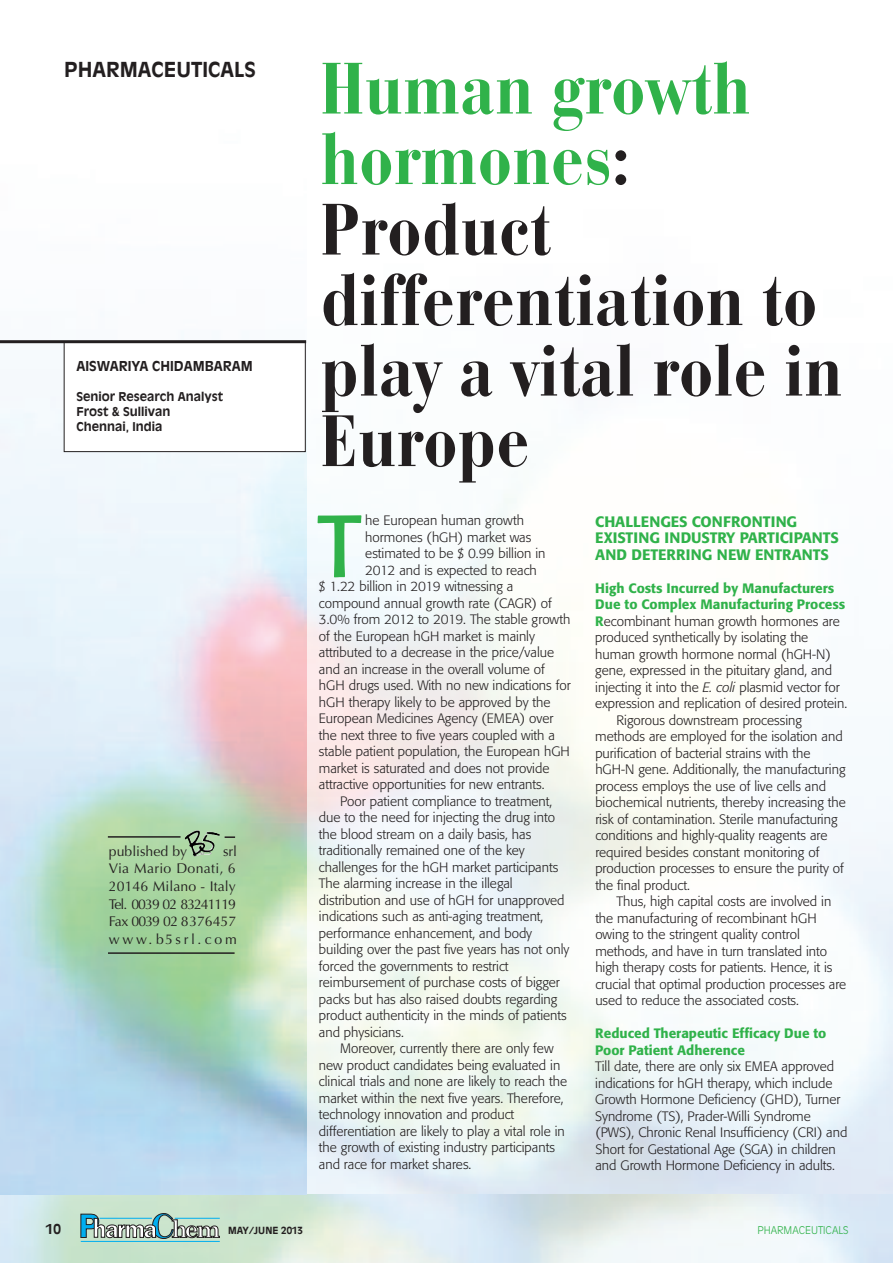
<style>
.page{position:relative;width:893px;height:1263px;background:#fff}
.page>*{position:absolute;margin:0;border:0;box-sizing:border-box;transform-origin:0 0}
.t1{font:87.15px "Formata";color:#30b24a}
.t2{font:700 condensed 72px/70.5px "Bauer Bodoni LT";color:#231f20}
.t3{font:700 20.4px "Antique Olive";color:#231f20}
.t4{font:500 15px/16.5px "Formata";color:#30b24a}
.t5{font:14.1px/17.5px "Optima";color:#231f20;text-align:justify}
.t6{font:300 13.5px/16.5px "Formata";color:#231f20}
.t7{font:500 13.5px/16.5px "Formata";color:#30b24a}
.t8{font:700 13.5px "Antique Olive";color:#231f20}
.t9{font:700 12px/15px "Antique Olive";color:#231f20}
.t10{font:300 10.5px "Antique Olive LT";color:#30b24a}
.t11{font:700 9.75px "Antique Olive";color:#231f20}
.s1{color:#30b24a}
.s2{font-weight:500;color:#30b24a}
.s3{font-style:italic}
</style>
<div class="page">
<img style="left:0;top:340px;width:893px;height:923px">
<img style="left:0;top:343px;width:306px;height:852px">
<div style="left:64px;top:342px;width:241px;height:110px;background:#fff"></div>
<div style="left:64px;top:342px;width:242px;height:110px;border:1px solid #231f20"></div>
<hr style="left:0;top:340px;width:306px;height:3px;background:#231f20">
<svg style="left:81px;top:1213px;width:139px;height:26px;background:#99b5ae"></svg>
<hr style="left:81px;top:1241px;width:139px;height:1px;background:#00aeef">
<hr style="left:100px;top:1218px;width:52px;height:1px;background:#00aeef">
<img style="left:185px;top:830px;width:15px;height:9px">
<hr style="left:108px;top:836px;width:73px;height:2px;background:#231f20">
<svg style="left:225px;top:836px;width:10px;height:2px"></svg>
<hr style="left:108px;top:952px;width:127px;height:2px;background:#231f20">
<h3 class="t3" style="left:64px;top:61px;width:193px">PHARMACEUTICALS</h3>
<p class="t8" style="left:76px;top:361px;width:178px">AISWARIYA CHIDAMBARAM</p>
<p class="t9" style="left:76px;top:390px;width:148px">Senior Research Analyst<br>Frost &amp; Sullivan<br>Chennai, India</p>
<p class="t5" style="left:109px;top:842px;width:130px;text-indent:114px">srl Via Mario Donati, 6<br>20146 Milano - Italy Tel. 0039 02 83241119<br>Fax 0039 02 8376457 www.b5srl.com</p>
<p class="t5" style="left:109px;top:842px;width:80px">published by</p>
<h2 class="t2" style="left:320px;top:54px;width:524px"><span class="s1">Human growth hormones</span>:<br>Product differentiation to play a vital role in<br>Europe</h2>
<h1 class="t1" style="left:318px;top:493px;width:45px">T</h1>
<p class="t6" style="left:365px;top:512px;width:160px">he European human growth</p>
<p class="t6" style="left:365px;top:529px;width:168px">hormones (hGH) market was</p>
<p class="t6" style="left:365px;top:545px;width:182px">estimated to be $ 0.99 billion in</p>
<p class="t6" style="left:365px;top:562px;width:173px">2012 and is expected to reach</p>
<p class="t6" style="left:319px;top:578px;width:196px">$ 1.22 billion in 2019 witnessing a</p>
<p class="t6" style="left:319px;top:595px;width:234px">compound annual growth rate (CAGR) of</p>
<p class="t6" style="left:319px;top:611px;width:253px">3.0% from 2012 to 2019. The stable growth</p>
<p class="t6" style="left:319px;top:628px;width:218px">of the European hGH market is mainly</p>
<p class="t6" style="left:319px;top:644px;width:237px">attributed to a decrease in the price/value</p>
<p class="t6" style="left:319px;top:661px;width:227px">and an increase in the overall volume of</p>
<p class="t6" style="left:319px;top:677px;width:253px">hGH drugs used. With no new indications for</p>
<p class="t6" style="left:319px;top:694px;width:233px">hGH therapy likely to be approved by the</p>
<p class="t6" style="left:319px;top:710px;width:236px">European Medicines Agency (EMEA) over</p>
<p class="t6" style="left:319px;top:727px;width:238px">the next three to five years coupled with a</p>
<p class="t6" style="left:319px;top:743px;width:252px">stable patient population, the European hGH</p>
<p class="t6" style="left:319px;top:760px;width:232px">market is saturated and does not provide</p>
<p class="t6" style="left:319px;top:776px;width:227px">attractive opportunities for new entrants.</p>
<p class="t6" style="left:340px;top:793px;width:214px">Poor patient compliance to treatment,</p>
<p class="t6" style="left:319px;top:809px;width:238px">due to the need for injecting the drug into</p>
<p class="t6" style="left:319px;top:826px;width:214px">the blood stream on a daily basis, has</p>
<p class="t6" style="left:319px;top:842px;width:207px">traditionally remained one of the key</p>
<p class="t6" style="left:319px;top:859px;width:241px">challenges for the hGH market participants</p>
<p class="t6" style="left:319px;top:875px;width:195px">The alarming increase in the illegal</p>
<p class="t6" style="left:319px;top:892px;width:247px">distribution and use of hGH for unapproved</p>
<p class="t6" style="left:319px;top:908px;width:226px">indications such as anti-aging treatment,</p>
<p class="t6" style="left:319px;top:925px;width:215px">performance enhancement, and body</p>
<p class="t6" style="left:319px;top:941px;width:252px">building over the past five years has not only</p>
<p class="t6" style="left:319px;top:958px;width:191px">forced the governments to restrict</p>
<p class="t6" style="left:319px;top:974px;width:242px">reimbursement of purchase costs of bigger</p>
<p class="t6" style="left:319px;top:991px;width:240px">packs but has also raised doubts regarding</p>
<p class="t6" style="left:319px;top:1007px;width:249px">product authenticity in the minds of patients</p>
<p class="t6" style="left:319px;top:1024px;width:86px">and physicians.</p>
<p class="t6" style="left:340px;top:1040px;width:215px">Moreover, currently there are only few</p>
<p class="t6" style="left:319px;top:1057px;width:243px">new product candidates being evaluated in</p>
<p class="t6" style="left:319px;top:1073px;width:250px">clinical trials and none are likely to reach the</p>
<p class="t6" style="left:319px;top:1090px;width:246px">market within the next five years. Therefore,</p>
<p class="t6" style="left:319px;top:1106px;width:197px">technology innovation and product</p>
<p class="t6" style="left:319px;top:1123px;width:247px">differentiation are likely to play a vital role in</p>
<p class="t6" style="left:319px;top:1139px;width:238px">the growth of existing industry participants</p>
<p class="t6" style="left:319px;top:1156px;width:154px">and race for market shares.</p>
<p class="t4" style="left:595px;top:513px;width:245px">CHALLENGES CONFRONTING<br>EXISTING INDUSTRY PARTICIPANTS<br>AND DETERRING NEW ENTRANTS</p>
<p class="t7" style="left:595px;top:579px;width:241px">High Costs Incurred by Manufacturers</p>
<p class="t7" style="left:595px;top:596px;width:251px">Due to Complex Manufacturing Process</p>
<p class="t6" style="left:595px;top:613px;width:246px"><span class="s2">R</span>ecombinant human growth hormones are</p>
<p class="t6" style="left:595px;top:629px;width:215px">produced synthetically by isolating the</p>
<p class="t6" style="left:595px;top:646px;width:237px">human growth hormone normal (hGH-N)</p>
<p class="t6" style="left:595px;top:662px;width:238px">gene, expressed in the pituitary gland, and</p>
<p class="t6" style="left:595px;top:679px;width:246px">injecting it into the <span class="s3">E. coli</span> plasmid vector for</p>
<p class="t6" style="left:595px;top:695px;width:253px">expression and replication of desired protein.</p>
<p class="t6" style="left:617px;top:712px;width:187px">Rigorous downstream processing</p>
<p class="t6" style="left:595px;top:728px;width:249px">methods are employed for the isolation and</p>
<p class="t6" style="left:595px;top:745px;width:217px">purification of bacterial strains with the</p>
<p class="t6" style="left:595px;top:761px;width:252px">hGH-N gene. Additionally, the manufacturing</p>
<p class="t6" style="left:595px;top:778px;width:232px">process employs the use of live cells and</p>
<p class="t6" style="left:595px;top:794px;width:252px">biochemical nutrients, thereby increasing the</p>
<p class="t6" style="left:595px;top:811px;width:244px">risk of contamination. Sterile manufacturing</p>
<p class="t6" style="left:595px;top:827px;width:234px">conditions and highly-quality reagents are</p>
<p class="t6" style="left:595px;top:844px;width:225px">required besides constant monitoring of</p>
<p class="t6" style="left:595px;top:860px;width:250px">production processes to ensure the purity of</p>
<p class="t6" style="left:595px;top:877px;width:96px">the final product.</p>
<p class="t6" style="left:617px;top:893px;width:216px">Thus, high capital costs are involved in</p>
<p class="t6" style="left:595px;top:910px;width:223px">the manufacturing of recombinant hGH</p>
<p class="t6" style="left:595px;top:926px;width:206px">owing to the stringent quality control</p>
<p class="t6" style="left:595px;top:943px;width:233px">methods, and have in turn translated into</p>
<p class="t6" style="left:595px;top:959px;width:239px">high therapy costs for patients. Hence, it is</p>
<p class="t6" style="left:595px;top:976px;width:252px">crucial that optimal production processes are</p>
<p class="t6" style="left:595px;top:992px;width:205px">used to reduce the associated costs.</p>
<p class="t7" style="left:595px;top:1025px;width:233px">Reduced Therapeutic Efficacy Due to<br>Poor Patient Adherence</p>
<p class="t6" style="left:595px;top:1058px;width:254px">Till date, there are only six EMEA approved indications for hGH therapy, which include Growth Hormone Deficiency (GHD), Turner Syndrome (TS), Prader-Willi Syndrome (PWS), Chronic Renal Insufficiency (CRI) and Short for Gestational Age (SGA) in children and Growth Hormone Deficiency in adults.</p>
<p class="t8" style="left:46px;top:1224px;width:16px">10</p>
<p class="t11" style="left:228px;top:1226px;width:76px">MAY/JUNE 2013</p>
<p class="t10" style="left:757px;top:1224px;width:92px">PHARMACEUTICALS</p>
</div>
